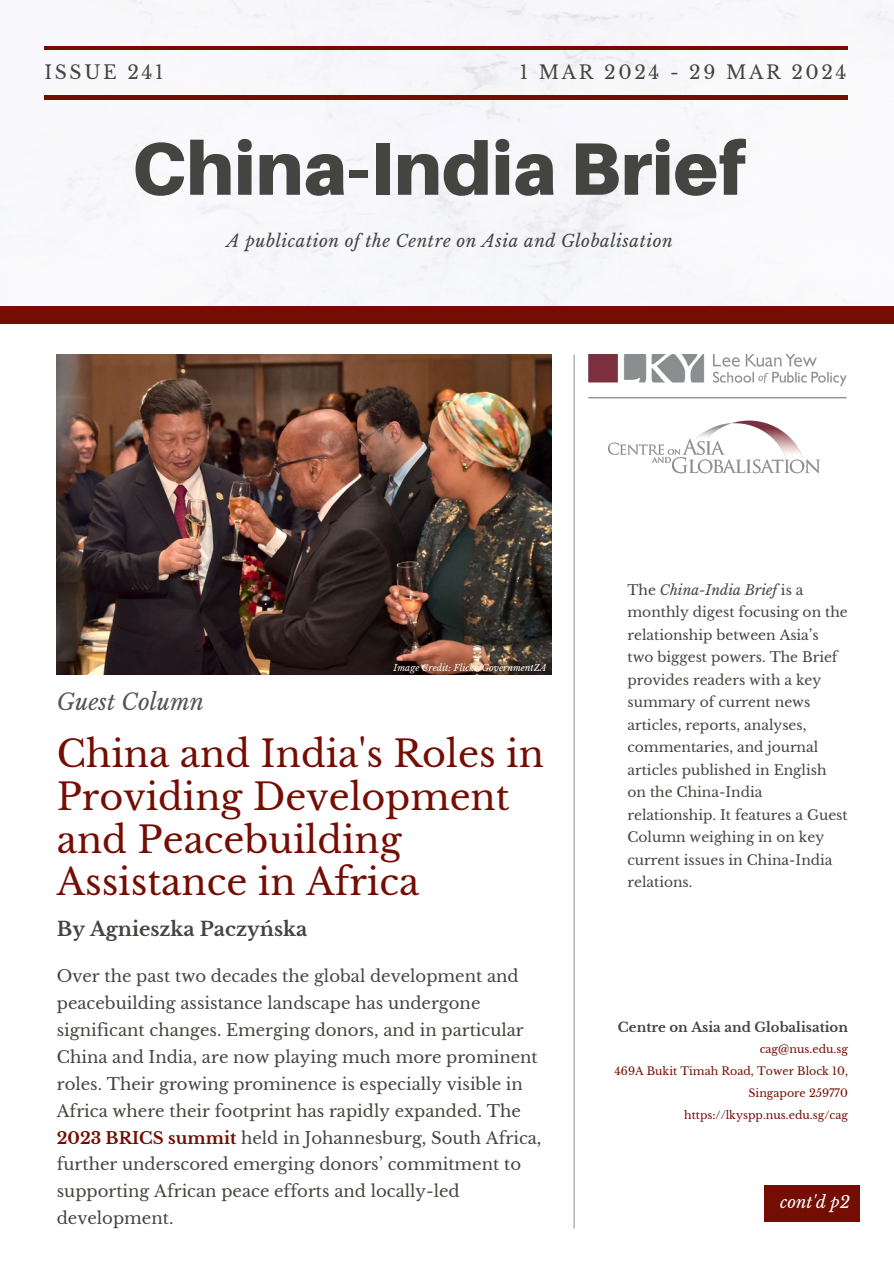
<style>
.page{position:relative;width:894px;height:1264px;background:#fff}
.page>*{position:absolute;margin:0;border:0;box-sizing:border-box;transform-origin:0 0}
.t1{font:900 74.4px "Aileron";color:#444440}
.t2{font:36.6px/42.8px "Libre Baskerville";color:#740d03}
.t3{font:italic 22.5px "Libre Baskerville";color:#545454}
.t4{font:700 19.5px "Libre Baskerville";color:#444440}
.t5{font:18.75px "Libre Baskerville";letter-spacing:.14em;color:#444440}
.t6{font:italic 16.95px "Libre Baskerville";letter-spacing:.03em;color:#444440}
.t7{font:16.5px/26.8px "Libre Baskerville";color:#444440}
.t8{font:italic 16.5px "Libre Baskerville";color:#fff}
.t9{font:13.8px/22.5px "Libre Baskerville";color:#444440}
.t10{font:700 13.35px "Libre Baskerville";color:#444440}
.t11{font:10.95px "Libre Baskerville";color:#740d03}
.t12{font:italic 9px "Libre Baskerville";color:#fff}
.s1{font-weight:700;color:#740d03}
.s2{font-style:italic}
</style>
<div class="page">
<img style="left:0;top:0;width:893px;height:307px">
<div style="left:764px;top:1185px;width:96px;height:36px;background:#740d03"></div>
<hr style="left:45px;top:47px;width:802px;height:3px;background:#740d03">
<div style="left:0;top:307px;width:893px;height:16px;background:#740d03"></div>
<img style="left:57px;top:354px;width:494px;height:320px">
<img style="left:588px;top:354px;width:259px;height:45px">
<img style="left:608px;top:420px;width:212px;height:54px">
<hr style="left:45px;top:96px;width:802px;height:3px;background:#740d03">
<hr style="left:573px;top:354px;width:1px;height:874px;background:#9b9b9b">
<p class="t5" style="left:44px;top:61px;width:120px">ISSUE 241</p>
<p class="t5" style="left:520px;top:61px;width:328px">1 MAR 2024 - 29 MAR 2024</p>
<p class="t1" style="left:131px;top:123px;width:616px">China-India Brief</p>
<p class="t6" style="left:227px;top:230px;width:447px">A publication of the Centre on Asia and Globalisation</p>
<p class="t12" style="left:393px;top:662px;width:155px">Image Credit: Flickr/GovernmentZA</p>
<p class="t3" style="left:57px;top:688px;width:148px">Guest Column</p>
<h3 class="t2" style="left:57px;top:733px;width:488px">China and India's Roles in<br>Providing Development and Peacebuilding<br>Assistance in Africa</h3>
<h2 class="t4" style="left:57px;top:917px;width:252px">By Agnieszka Paczyńska</h2>
<h5 class="t7" style="left:57px;top:963px;width:486px">Over the past two decades the global development and peacebuilding assistance landscape has undergone significant changes. Emerging donors, and in particular China and India, are now playing much more prominent roles. Their growing prominence is especially visible in Africa where their footprint has rapidly expanded. The <span class="s1">2023 BRICS summit</span> held in Johannesburg, South Africa, further underscored emerging donors’ commitment to supporting African peace efforts and locally-led development.</h5>
<p class="t9" style="left:627px;top:578px;width:222px">The <span class="s2">China-India Brief</span> is a monthly digest focusing on the relationship between Asia’s two biggest powers. The Brief provides readers with a key summary of current news articles, reports, analyses, commentaries, and journal articles published in English on the China-India relationship. It features a Guest<br>Column weighing in on key current issues in China-India relations.</p>
<h4 class="t10" style="left:617px;top:1018px;width:231px">Centre on Asia and Globalisation</h4>
<p class="t11" style="left:759px;top:1042px;width:90px">cag@nus.edu.sg</p>
<h1 class="t11" style="left:614px;top:1064px;width:235px">469A Bukit Timah Road, Tower Block 10,</h1>
<h6 class="t11" style="left:748px;top:1086px;width:101px">Singapore 259770</h6>
<p class="t11" style="left:684px;top:1108px;width:165px">https://lkyspp.nus.edu.sg/cag</p>
<h6 class="t8" style="left:780px;top:1191px;width:71px">cont'd p2</h6>
</div>
